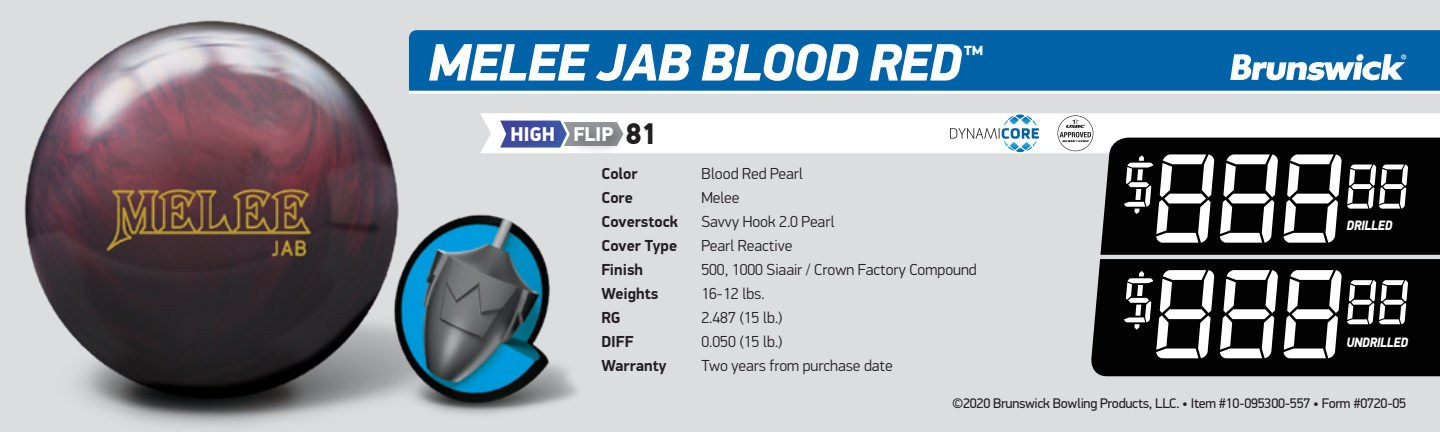
<style>
.page{position:relative;width:1440px;height:432px;background:#dcdddf}
.page>*{position:absolute;margin:0;border:0;box-sizing:border-box;transform-origin:0 0}
.t1{font:italic 900 52.8px "PF Din Display Pro";letter-spacing:-.03em;color:#fff}
.t2{font:italic 900 22.2px "PF Din Display Pro";color:#fff}
.t3{font:900 20px "PF Din Display Pro";letter-spacing:-.01em;color:#fff}
.t4{font:300 16px "PF Din Display Pro";color:#231f20}
.t5{font:700 16px "PF Din Display Pro";color:#231f20}
.t6{font:14px "PF Din Display Pro";letter-spacing:-.02em;color:#231f20}
.t7{font:italic 900 13.6px "PF Din Display Pro";letter-spacing:-.03em;color:#fff;scale:.9 1}
.s1{font-size:30px;color:#231f20}
</style>
<div class="page">
<div style="left:480px;top:30px;width:960px;height:61px;background:#0163a7"></div>
<hr style="left:409px;top:91px;width:1031px;height:3px;background:#fff">
<img style="left:24px;top:20px;width:456px;height:407px">
<svg style="left:1230px;top:54px;width:176px;height:27px;background:#7fb0d2"></svg>
<div style="left:480px;top:113px;width:960px;height:40px;background:#fff"></div>
<svg style="left:1058px;top:115px;width:35px;height:36px"></svg>
<svg style="left:950px;top:115px;width:89px;height:37px;background:#d2e2eb"></svg>
<svg style="left:500px;top:121px;width:69px;height:27px;background:#5561aa"></svg>
<div style="left:569px;top:121px;width:59px;height:36px;background:#231f20;opacity:.45"></div>
<svg style="left:1100px;top:138px;width:340px;height:117px;background:#0d0e0d"></svg>
<svg style="left:1121px;top:154px;width:288px;height:89px;background:#595a59"></svg>
<img style="left:369px;top:200px;width:209px;height:218px">
<div style="left:1091px;top:259px;width:349px;height:117px;background:#010201"></div>
<svg style="left:1121px;top:270px;width:288px;height:88px;background:#5a5a5a"></svg>
<h1 class="t1" style="left:428px;top:30px;width:536px">MELEE JAB BLOOD RED</h1>
<h1 class="t2" style="left:964px;top:39px;width:23px">™</h1>
<p class="t3" style="left:510px;top:122px;width:149px">HIGH FLIP <span class="s1">81</span></p>
<p class="t5" style="left:601px;top:164px;width:38px">Color</p>
<p class="t4" style="left:701px;top:164px;width:103px">Blood Red Pearl</p>
<p class="t5" style="left:601px;top:188px;width:33px">Core</p>
<p class="t4" style="left:701px;top:188px;width:39px">Melee</p>
<p class="t5" style="left:601px;top:212px;width:78px">Coverstock</p>
<p class="t4" style="left:701px;top:212px;width:135px">Savvy Hook 2.0 Pearl</p>
<p class="t5" style="left:601px;top:236px;width:77px">Cover Type</p>
<p class="t4" style="left:701px;top:236px;width:93px">Pearl Reactive</p>
<p class="t5" style="left:601px;top:260px;width:43px">Finish</p>
<p class="t4" style="left:701px;top:260px;width:277px">500, 1000 Siaair / Crown Factory Compound</p>
<p class="t5" style="left:601px;top:284px;width:58px">Weights</p>
<p class="t4" style="left:701px;top:284px;width:65px">16-12 lbs.</p>
<p class="t5" style="left:601px;top:308px;width:21px">RG</p>
<p class="t4" style="left:701px;top:308px;width:83px">2.487 (15 lb.)</p>
<p class="t5" style="left:601px;top:332px;width:34px">DIFF</p>
<p class="t4" style="left:701px;top:332px;width:83px">0.050 (15 lb.)</p>
<p class="t5" style="left:601px;top:356px;width:67px">Warranty</p>
<p class="t4" style="left:701px;top:356px;width:193px">Two years from purchase date</p>
<p class="t7" style="left:1346px;top:217px;width:53px">DRILLED</p>
<p class="t7" style="left:1346px;top:334px;width:70px">UNDRILLED</p>
<p class="t6" style="left:952px;top:395px;width:456px">©2020 Brunswick Bowling Products, LLC. • Item #10-095300-557 • Form #0720-05</p>
</div>
